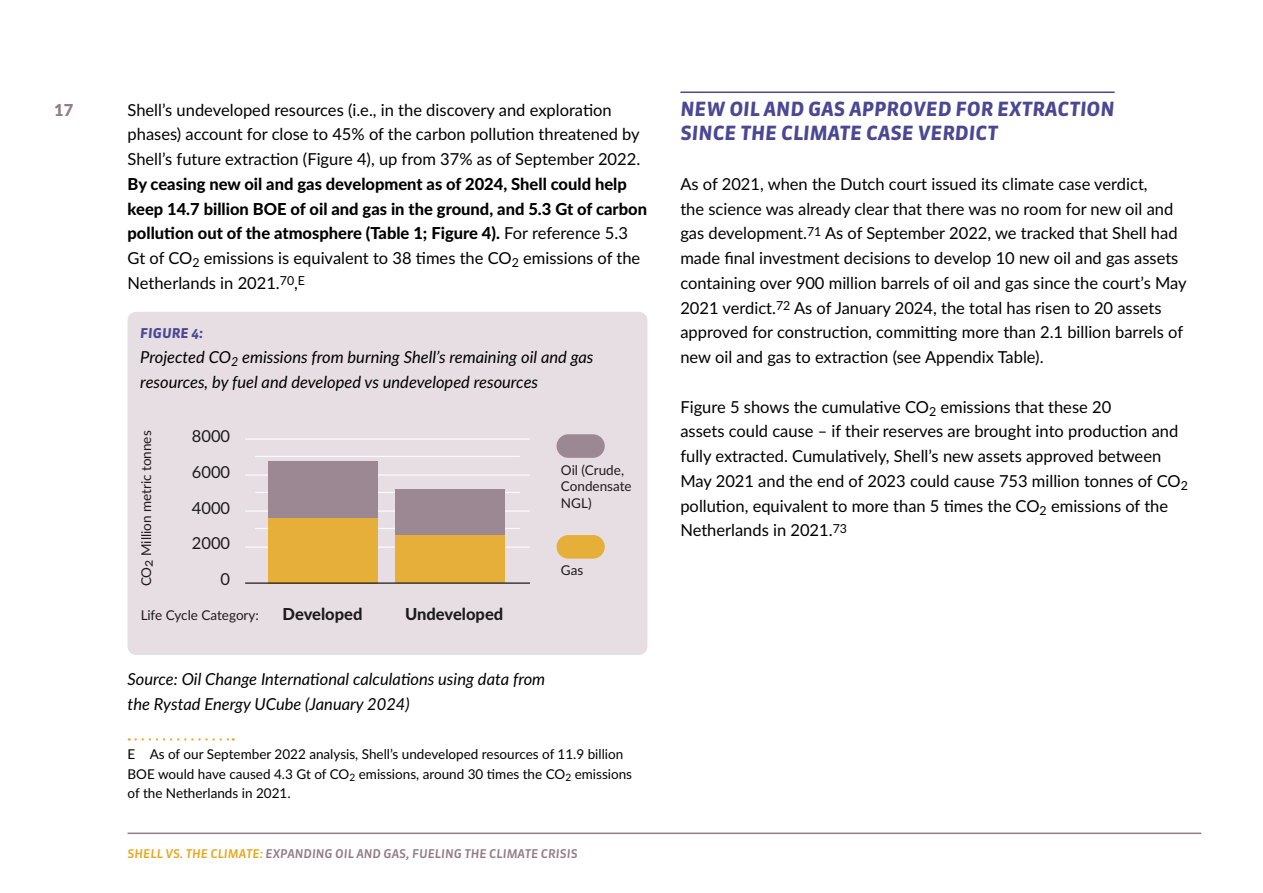
<style>
.page{position:relative;width:1263px;height:893px;background:#fff}
.page>*{position:absolute;margin:0;border:0;box-sizing:border-box;transform-origin:0 0}
._03TK{font:italic 700 19.5px/24.8px "Sanuk";color:#4b4794}
._01_PLAT{font:16.5px/24.8px "Lato";color:#000}
._01_PLAT-2{font:italic 16.5px/24.8px "Lato";color:#000}
.t1{font:800 16.5px "Lato";color:#000}
.t2{font:900 16.5px "Lato";color:#927d89}
.Footnote_Text{font:13.5px/19.5px "Lato";color:#000}
.FIGURE-TABLE_number{font:italic 700 13.5px "Sanuk";color:#4b4794}
.t3{font:italic 500 12px "Sanuk";color:#927d89}
.s1{font-weight:800}
.s2{color:#e5a923}
</style>
<div class="page">
<hr style="left:128px;top:833px;width:1073px;height:1px;background:#927d89">
<div style="left:128px;top:312px;width:519px;height:343px;background:#e6dee2;border-radius:9px"></div>
<svg style="left:136px;top:738px;width:98px;height:3px"></svg>
<hr style="left:680px;top:92px;width:435px;height:1px;background:#4b4794">
<hr style="left:245px;top:546px;width:285px;height:2px;background:#fff">
<hr style="left:245px;top:510px;width:285px;height:2px;background:#fff">
<hr style="left:245px;top:474px;width:285px;height:2px;background:#fff">
<hr style="left:255px;top:528px;width:265px;height:1px;background:#fff">
<hr style="left:255px;top:492px;width:265px;height:1px;background:#fff">
<hr style="left:255px;top:456px;width:265px;height:1px;background:#fff">
<hr style="left:245px;top:438px;width:285px;height:2px;background:#fff">
<div style="left:556px;top:535px;width:49px;height:24px;background:#e5af3a;border-radius:12px"></div>
<div style="left:556px;top:434px;width:49px;height:24px;background:#9c8893;border-radius:12px"></div>
<div style="left:268px;top:511px;width:110px;height:72px;background:#e5af3a"></div>
<div style="left:268px;top:461px;width:110px;height:56px;background:#9c8893"></div>
<div style="left:396px;top:535px;width:109px;height:48px;background:#e5af3a"></div>
<div style="left:396px;top:489px;width:109px;height:46px;background:#9c8893"></div>
<hr style="left:245px;top:582px;width:285px;height:2px;background:#000">
<p class="t2" style="left:54px;top:97px;width:21px">17</p>
<p class="_01_PLAT" style="left:128px;top:96px;width:521px">Shell’s undeveloped resources (i.e., in the discovery and exploration phases) account for close to 45% of the carbon pollution threatened by Shell’s future extraction (Figure 4), up from 37% as of September 2022.<br><span class="s1">By ceasing new oil and gas development as of 2024, Shell could help keep 14.7 billion BOE of oil and gas in the ground, and 5.3 Gt of carbon pollution out of the atmosphere (Table 1; Figure 4).</span> For reference 5.3<br>Gt of CO<sub>2</sub> emissions is equivalent to 38 times the CO<sub>2</sub> emissions of the Netherlands in 2021.<sup>70</sup>,<sup>E</sup></p>
<p class="FIGURE-TABLE_number" style="left:140px;top:325px;width:64px">FIGURE 4:</p>
<p class="_01_PLAT-2" style="left:140px;top:344px;width:455px">Projected CO<sub>2</sub> emissions from burning Shell’s remaining oil and gas resources, by fuel and developed vs undeveloped resources</p>
<p class="Footnote_Text" style="left:136px;top:586px;width:157px;rotate:-90deg">CO2 Million metric tonnes</p>
<p class="_01_PLAT" style="left:192px;top:423px;width:40px">8000</p>
<p class="_01_PLAT" style="left:192px;top:459px;width:40px">6000</p>
<p class="_01_PLAT" style="left:192px;top:494px;width:40px">4000</p>
<p class="_01_PLAT" style="left:192px;top:530px;width:40px">2000</p>
<p class="_01_PLAT" style="left:221px;top:566px;width:11px">0</p>
<p class="Footnote_Text" style="left:140px;top:605px;width:120px">Life Cycle Category:</p>
<p class="t1" style="left:283px;top:602px;width:81px">Developed</p>
<p class="t1" style="left:405px;top:602px;width:100px">Undeveloped</p>
<p class="Footnote_Text" style="left:561px;top:461px;width:75px;line-height:16.5px">Oil (Crude,<br>Condensate,<br>NGL)</p>
<p class="Footnote_Text" style="left:561px;top:560px;width:24px">Gas</p>
<p class="_01_PLAT-2" style="left:128px;top:666px;width:419px">Source: Oil Change International calculations using data from the Rystad Energy UCube (January 2024)</p>
<p class="Footnote_Text" style="left:128px;top:744px;width:506px">E As of our September 2022 analysis, Shell’s undeveloped resources of 11.9 billion<br>BOE would have caused 4.3 Gt of CO<sub>2</sub> emissions, around 30 times the CO<sub>2</sub> emissions of the Netherlands in 2021.</p>
<p class="t3" style="left:128px;top:846px;width:452px"><span class="s2">SHELL VS. THE CLIMATE:</span> EXPANDING OIL AND GAS, FUELING THE CLIMATE CRISIS</p>
<p class="_03TK" style="left:680px;top:96px;width:436px">NEW OIL AND GAS APPROVED FOR EXTRACTION<br>SINCE THE CLIMATE CASE VERDICT</p>
<p class="_01_PLAT" style="left:680px;top:171px;width:508px">As of 2021, when the Dutch court issued its climate case verdict,<br>the science was already clear that there was no room for new oil and gas development.<sup>71</sup> As of September 2022, we tracked that Shell had made final investment decisions to develop 10 new oil and gas assets containing over 900 million barrels of oil and gas since the court’s May 2021 verdict.<sup>72</sup> As of January 2024, the total has risen to 20 assets approved for construction, committing more than 2.1 billion barrels of new oil and gas to extraction (see Appendix Table).</p>
<p class="_01_PLAT" style="left:680px;top:393px;width:509px">Figure 5 shows the cumulative CO<sub>2</sub> emissions that these 20<br>assets could cause – if their reserves are brought into production and fully extracted. Cumulatively, Shell’s new assets approved between May 2021 and the end of 2023 could cause 753 million tonnes of CO<sub>2 </sub>pollution, equivalent to more than 5 times the CO<sub>2</sub> emissions of the Netherlands in 2021.<sup>73</sup></p>
</div>
